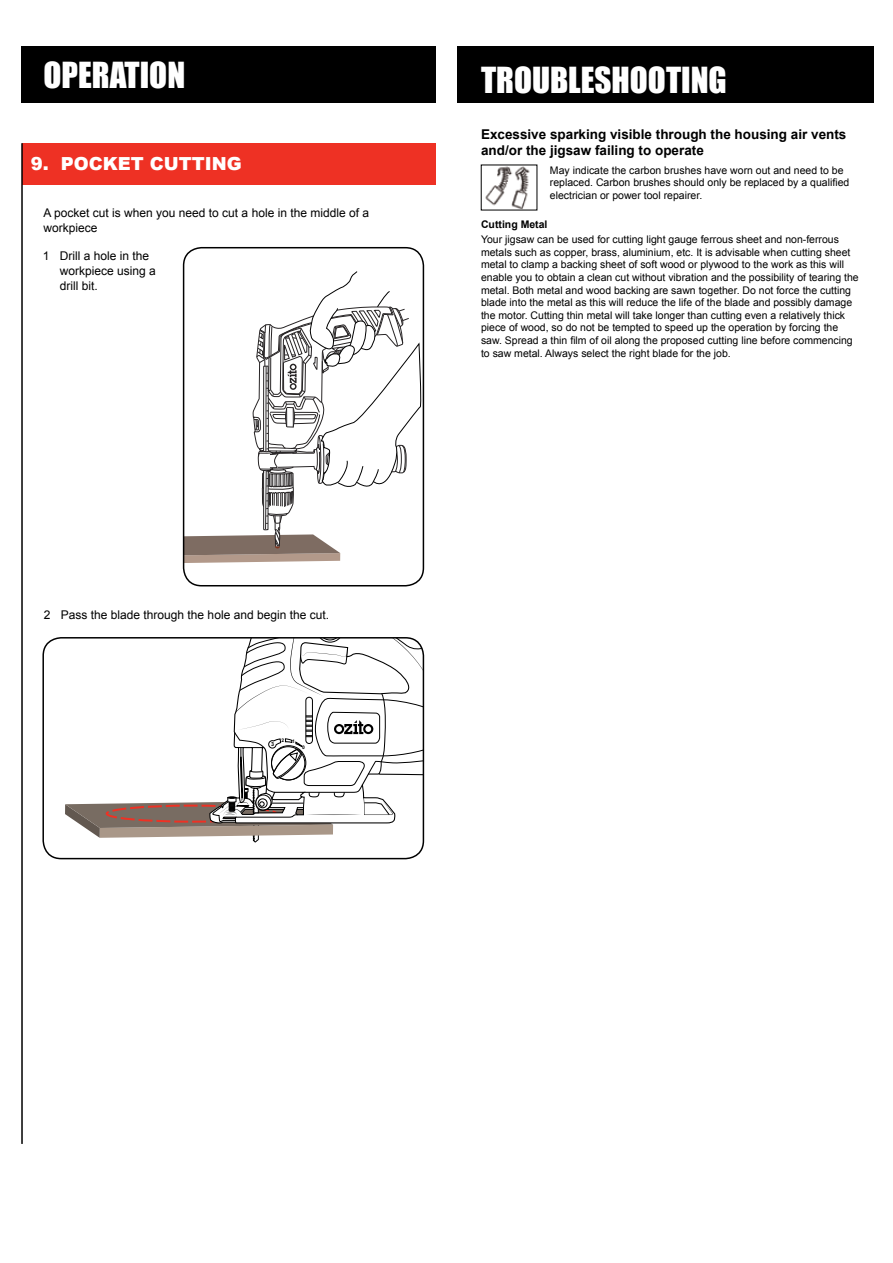
<style>
.page{position:relative;width:893px;height:1263px;background:#fff}
.page>*{position:absolute;margin:0;border:0;box-sizing:border-box;transform-origin:0 0}
.t1{font:33px "Impact";color:#fff}
.t2{font:900 18px "Arial";color:#fff}
.t3{font:700 13.5px/16.2px "Arial";color:#000}
.t4{font:12px/15px "Arial";color:#000}
.t5{font:10.5px/12.6px "Arial";color:#000}
.t6{font:700 10.5px "Arial";color:#000}
.t7{font:700 5.55px "Arial";color:#000}
.t8{font:700 4.95px "Arial";color:#000}
</style>
<div class="page">
<svg style="left:186px;top:271px;width:235px;height:292px"></svg>
<div style="left:183px;top:247px;width:241px;height:339px;border:2px solid #000;border-radius:18px"></div>
<div style="left:457px;top:46px;width:417px;height:57px;background:#000"></div>
<img style="left:485px;top:167px;width:45px;height:41px">
<div style="left:22px;top:143px;width:413px;height:41px;background:#ee3124"></div>
<div style="left:21px;top:46px;width:415px;height:57px;background:#000"></div>
<hr style="left:21px;top:143px;width:2px;height:1001px;background:#000">
<svg style="left:65px;top:638px;width:358px;height:205px"></svg>
<div style="left:42px;top:637px;width:382px;height:222px;border:2px solid #000;border-radius:18px"></div>
<h1 class="t1" style="left:44px;top:49px;width:143px">OPERATION</h1>
<h2 class="t2" style="left:31px;top:151px;width:212px">9. POCKET CUTTING</h2>
<p class="t4" style="left:44px;top:205px;width:327px">A pocket cut is when you need to cut a hole in the middle of a workpiece</p>
<p class="t4" style="left:60px;top:249px;width:98px;text-indent:-17px">1 Drill a hole in the workpiece using a drill bit.</p>
<p class="t4" style="left:44px;top:607px;width:287px">2 Pass the blade through the hole and begin the cut.</p>
<p class="t8" style="left:282px;top:737px;width:4px">2</p>
<p class="t8" style="left:292px;top:738px;width:4px">1</p>
<p class="t7" style="left:271px;top:741px;width:5px">3</p>
<p class="t8" style="left:302px;top:743px;width:4px">0</p>
<h1 class="t1" style="left:481px;top:54px;width:247px">TROUBLESHOOTING</h1>
<p class="t3" style="left:481px;top:127px;width:367px">Excessive sparking visible through the housing air vents and/or the jigsaw failing to operate</p>
<p class="t5" style="left:550px;top:164px;width:301px">May indicate the carbon brushes have worn out and need to be replaced. Carbon brushes should only be replaced by a qualified electrician or power tool repairer.</p>
<p class="t6" style="left:481px;top:218px;width:68px">Cutting Metal</p>
<p class="t5" style="left:481px;top:233px;width:379px">Your jigsaw can be used for cutting light gauge ferrous sheet and non-ferrous metals such as copper, brass, aluminium, etc. It is advisable when cutting sheet metal to clamp a backing sheet of soft wood or plywood to the work as this will enable you to obtain a clean cut without vibration and the possibility of tearing the metal. Both metal and wood backing are sawn together. Do not force the cutting blade into the metal as this will reduce the life of the blade and possibly damage the motor. Cutting thin metal will take longer than cutting even a relatively thick piece of wood, so do not be tempted to speed up the operation by forcing the saw. Spread a thin film of oil along the proposed cutting line before commencing to saw metal. Always select the right blade for the job.</p>
</div>
